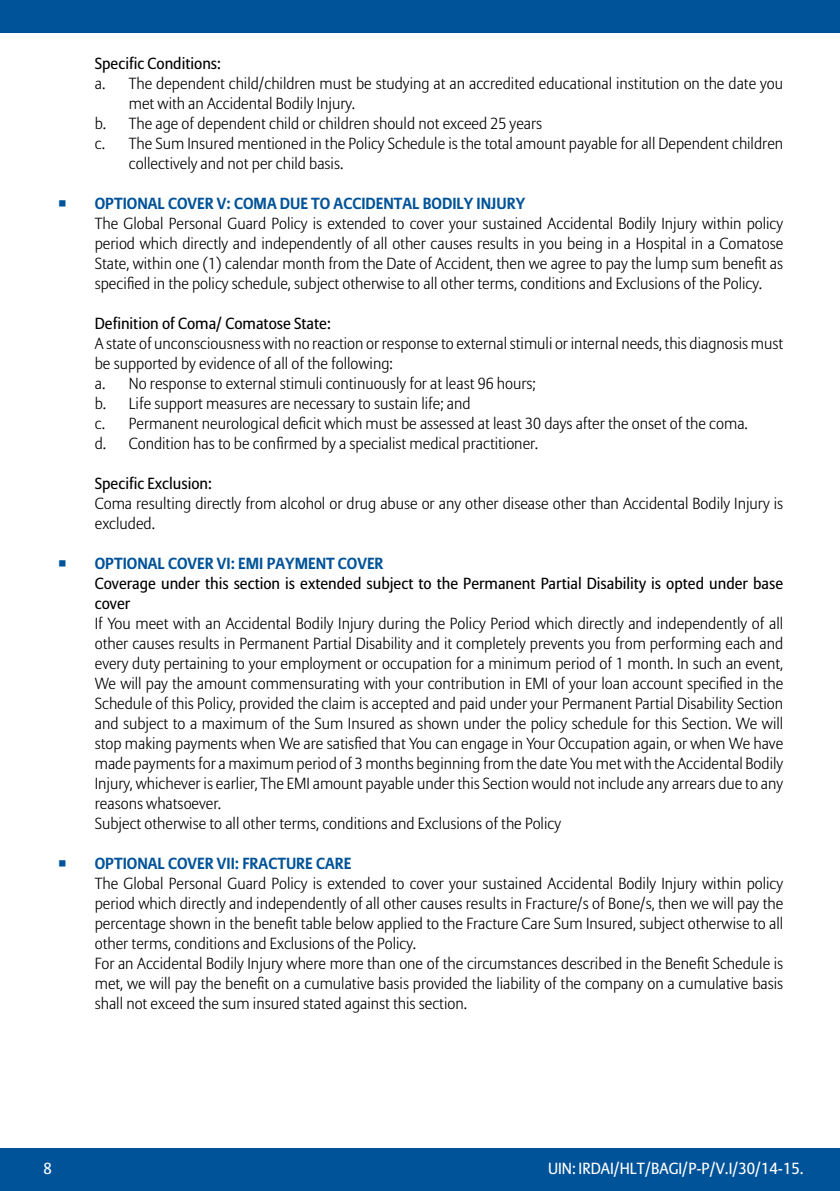
<style>
.page{position:relative;width:840px;height:1191px;background:#fff}
.page>*{position:absolute;margin:0;border:0;box-sizing:border-box;transform-origin:0 0}
.t1{font:300 16px/20px "Allianz Sans";color:#000}
.t2{font:16px/20px "Allianz Sans";color:#000}
.t3{font:700 16px "Allianz Sans";color:#005399}
.t4{font:16px "Allianz Sans";color:#fff}
.t5{font:16px "Allianz Sans";color:#005399}
.s1{font-weight:700}
.s2{font-weight:400}
</style>
<div class="page">
<div style="left:0;top:0;width:839px;height:33px;background:#005399"></div>
<div style="left:0;top:1148px;width:839px;height:43px;background:#005399"></div>
<p class="t2" style="left:95px;top:53px;width:128px">Specific Conditions:</p>
<p class="t1" style="left:95px;top:73px;width:689px">a. The dependent child/children must be studying at an accredited educational institution on the date you</p>
<p class="t1" style="left:129px;top:93px;width:228px">met with an Accidental Bodily Injury.</p>
<p class="t1" style="left:95px;top:113px;width:449px">b. The age of dependent child or children should not exceed 25 years</p>
<p class="t1" style="left:95px;top:133px;width:689px">c. The Sum Insured mentioned in the Policy Schedule is the total amount payable for all Dependent children</p>
<p class="t1" style="left:129px;top:153px;width:216px">collectively and not per child basis.</p>
<p class="t5" style="left:57px;top:194px;width:25px">◾ <span class="s1">O</span></p>
<p class="t3" style="left:105px;top:194px;width:32px">PTIONAL</p>
<p class="t3" style="left:168px;top:194px;width:11px">COVER</p>
<p class="t3" style="left:217px;top:194px;width:73px">V: COMADUE</p>
<p class="t3" style="left:311px;top:194px;width:64px">TOACCIDENTAL</p>
<p class="t3" style="left:422px;top:194px;width:11px">BOD</p>
<p class="t3" style="left:452px;top:194px;width:55px">ILY INJURY</p>
<p class="t1" style="left:95px;top:213px;width:689px;text-align:justify">The Global Personal Guard Policy is extended to cover your sustained Accidental Bodily Injury within policy period which directly and independently of all other causes results in you being in a Hospital in a Comatose State, within one (1) calendar month from the Date of Accident, then we agree to pay the lump sum benefit as specified in the policy schedule, subject otherwise to all other terms, conditions and Exclusions of the Policy.</p>
<p class="t2" style="left:95px;top:313px;width:237px">Definition of Coma/ Comatose State:</p>
<p class="t1" style="left:95px;top:333px;width:689px">A state of unconsciousness with no reaction or response to external stimuli or internal needs, this diagnosis must be supported by evidence of all of the following:<br>a. No response to external stimuli continuously for at least 96 hours;<br>b. Life support measures are necessary to sustain life; and<br>c. Permanent neurological deficit which must be assessed at least 30 days after the onset of the coma.<br>d. Condition has to be confirmed by a specialist medical practitioner.</p>
<p class="t2" style="left:95px;top:473px;width:119px">Specific Exclusion:</p>
<p class="t1" style="left:95px;top:493px;width:689px">Coma resulting directly from alcohol or drug abuse or any other disease other than Accidental Bodily Injury is excluded.</p>
<p class="t3" style="left:57px;top:554px;width:81px"><span class="s2">◾</span> OPTIONAL</p>
<p class="t3" style="left:168px;top:554px;width:11px">COVER</p>
<p class="t3" style="left:217px;top:554px;width:101px">VI: EMI PAYMENT</p>
<p class="t3" style="left:338px;top:554px;width:11px">COVER</p>
<p class="t2" style="left:95px;top:573px;width:689px">Coverage under this section is extended subject to the Permanent Partial Disability is opted under base cover</p>
<p class="t1" style="left:95px;top:613px;width:689px">If You meet with an Accidental Bodily Injury during the Policy Period which directly and independently of all other causes results in Permanent Partial Disability and it completely prevents you from performing each and every duty pertaining to your employment or occupation for a minimum period of 1 month. In such an event, We will pay the amount commensurating with your contribution in EMI of your loan account specified in the Schedule of this Policy, provided the claim is accepted and paid under your Permanent Partial Disability Section and subject to a maximum of the Sum Insured as shown under the policy schedule for this Section. We will stop making payments when We are satisfied that You can engage in Your Occupation again, or when We have made payments for a maximum period of 3 months beginning from the date You met with the Accidental Bodily Injury, whichever is earlier, The EMI amount payable under this Section would not include any arrears due to any reasons whatsoever.<br>Subject otherwise to all other terms, conditions and Exclusions of the Policy</p>
<p class="t3" style="left:57px;top:854px;width:81px"><span class="s2">◾</span> OPTIONAL</p>
<p class="t3" style="left:168px;top:854px;width:11px">COVER</p>
<p class="t3" style="left:217px;top:854px;width:43px">VII: FRACTURE</p>
<p class="t3" style="left:316px;top:854px;width:10px">CARE</p>
<p class="t1" style="left:95px;top:873px;width:689px">The Global Personal Guard Policy is extended to cover your sustained Accidental Bodily Injury within policy period which directly and independently of all other causes results in Fracture/s of Bone/s, then we will pay the percentage shown in the benefit table below applied to the Fracture Care Sum Insured, subject otherwise to all other terms, conditions and Exclusions of the Policy.<br>For an Accidental Bodily Injury where more than one of the circumstances described in the Benefit Schedule is met, we will pay the benefit on a cumulative basis provided the liability of the company on a cumulative basis shall not exceed the sum insured stated against this section.</p>
<p class="t4" style="left:43px;top:1159px;width:10px">8</p>
<p class="t4" style="left:547px;top:1159px;width:257px">UIN: IRDAI/HLT/BAGI/P-P/V.I/30/14-15.</p>
</div>
